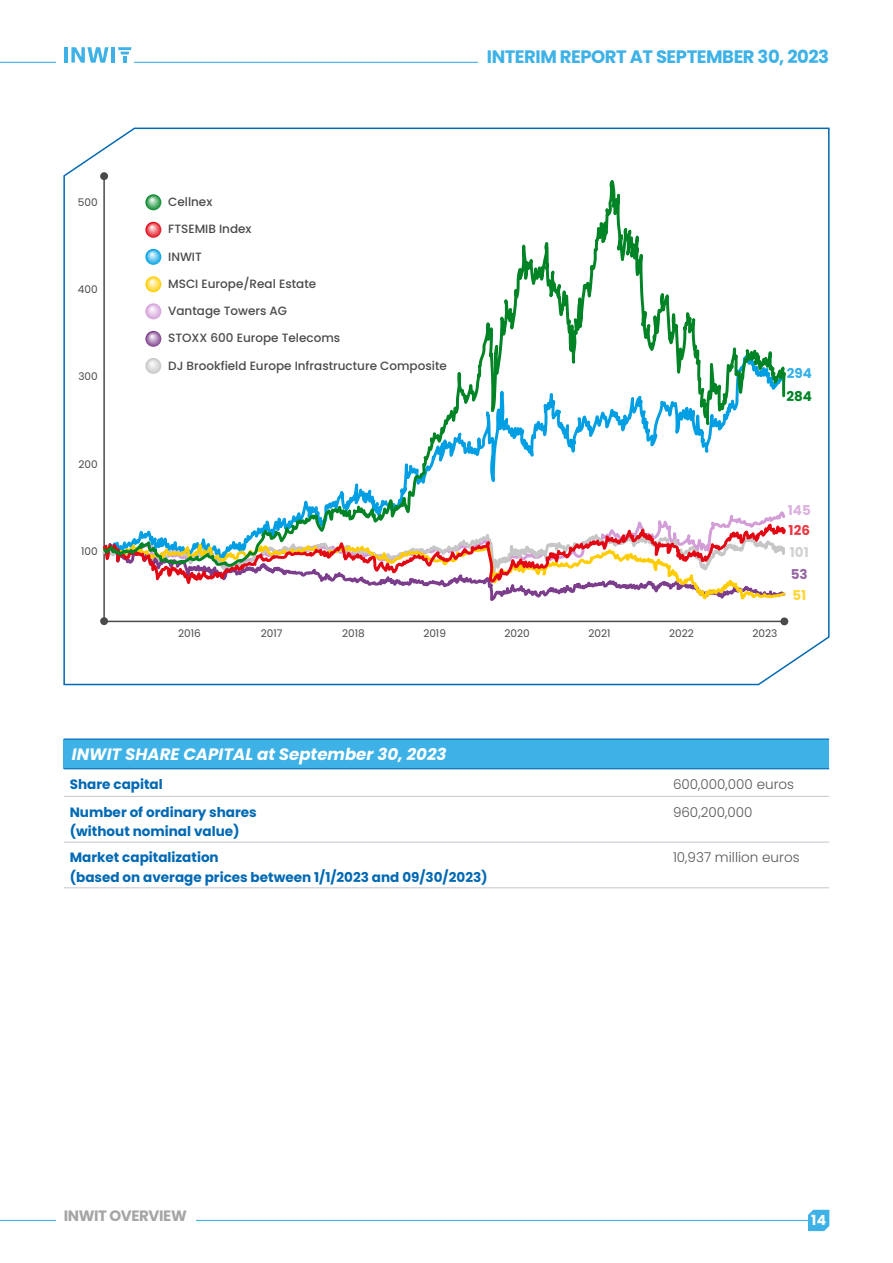
<style>
.page{position:relative;width:893px;height:1263px;background:#fff}
.page>*{position:absolute;margin:0;border:0;box-sizing:border-box;transform-origin:0 0}
.t1{font:700 18px "Poppins";letter-spacing:-.025em;color:#3eb2e7}
.Testo{font:italic 700 16.5px "Poppins";color:#fff}
.t2{font:700 15px "Poppins";letter-spacing:-.025em;color:#a5a5a5}
.t3{font:700 13.95px "Poppins";color:#fff}
.Testo-2{font:700 13.5px/19.5px "Poppins";color:#0069b4}
.Testo-3{font:300 13.5px "Poppins";color:#575756}
.t4{font:700 13.5px/21px "Poppins";color:#dcb1e0;text-align:justify}
.t5{font:700 13.5px/20.1px "Poppins";color:#9665a3}
.t6{font:700 13.5px "Poppins";color:#33b2e9}
.t7{font:700 13.5px "Poppins";color:#008425}
.t8{font:500 12px "Poppins";color:#4a4a49}
.t9{font:10.5px "Poppins";color:#4a4a49}
.s1{color:#e93843}
.s2{color:#d2d2d1}
.s3{color:#ffd633}
</style>
<div class="page">
<hr style="left:177px;top:1220px;width:632px;height:1px;background:#3eb2e7">
<div style="left:64px;top:1205px;width:131px;height:16px;background:#fff"></div>
<hr style="left:0;top:1220px;width:56px;height:1px;background:#3eb2e7">
<hr style="left:64px;top:47px;width:3px;height:16px;background:#3eb2e7">
<svg style="left:71px;top:47px;width:38px;height:16px"></svg>
<hr style="left:111px;top:47px;width:4px;height:16px;background:#3eb2e7">
<svg style="left:118px;top:47px;width:14px;height:16px"></svg>
<hr style="left:134px;top:62px;width:618px;height:1px;background:#3eb2e7">
<hr style="left:0;top:62px;width:56px;height:1px;background:#3eb2e7">
<div style="left:478px;top:44px;width:351px;height:19px;background:#fff"></div>
<svg style="left:808px;top:1210px;width:21px;height:21px"></svg>
<svg style="left:63px;top:127px;width:767px;height:559px"></svg>
<div style="left:64px;top:739px;width:765px;height:30px;background:#3eb2e7"></div>
<svg style="left:64px;top:769px;width:765px;height:1px"></svg>
<hr style="left:64px;top:738px;width:603px;height:2px;background:#0069b4">
<hr style="left:667px;top:738px;width:162px;height:2px;background:#0069b4">
<hr style="left:64px;top:768px;width:603px;height:1px;background:#0069b4">
<hr style="left:667px;top:768px;width:162px;height:1px;background:#0069b4">
<hr style="left:64px;top:887px;width:603px;height:1px;background:#cfccd5">
<hr style="left:667px;top:887px;width:162px;height:1px;background:#cfccd5">
<hr style="left:64px;top:796px;width:603px;height:1px;background:#cfccd5">
<hr style="left:667px;top:796px;width:162px;height:1px;background:#cfccd5">
<hr style="left:64px;top:841px;width:603px;height:2px;background:#cfccd5">
<hr style="left:667px;top:841px;width:162px;height:2px;background:#cfccd5">
<p class="t9" style="left:78px;top:196px;width:21px">500</p>
<p class="t9" style="left:78px;top:283px;width:21px">400</p>
<p class="t9" style="left:78px;top:371px;width:21px">300</p>
<p class="t9" style="left:78px;top:458px;width:21px">200</p>
<p class="t9" style="left:81px;top:545px;width:18px">100</p>
<h1 class="t1" style="left:487px;top:46px;width:344px">INTERIM REPORT AT SEPTEMBER 30, 2023</h1>
<p class="t8" style="left:168px;top:195px;width:46px">Cellnex</p>
<p class="t8" style="left:168px;top:222px;width:85px">FTSEMIB Index</p>
<p class="t8" style="left:168px;top:249px;width:35px">INWIT</p>
<p class="t8" style="left:168px;top:276px;width:150px">MSCI Europe/Real Estate</p>
<p class="t8" style="left:168px;top:304px;width:121px">Vantage Towers AG</p>
<p class="t8" style="left:168px;top:331px;width:174px">STOXX 600 Europe Telecoms</p>
<p class="t8" style="left:168px;top:358px;width:280px">DJ Brookfield Europe Infrastructure Composite</p>
<p class="t6" style="left:787px;top:366px;width:27px">294</p>
<p class="t7" style="left:786px;top:388px;width:27px">284</p>
<p class="t4" style="left:788px;top:499px;width:24px">145<br><span class="s1">126<br></span><span class="s2">101</span></p>
<p class="t5" style="left:791px;top:565px;width:18px">53<br><span class="s3">51</span></p>
<p class="t9" style="left:178px;top:628px;width:24px">2016</p>
<p class="t9" style="left:261px;top:628px;width:23px">2017</p>
<p class="t9" style="left:342px;top:628px;width:24px">2018</p>
<p class="t9" style="left:423px;top:628px;width:24px">2019</p>
<p class="t9" style="left:505px;top:628px;width:27px">2020</p>
<p class="t9" style="left:588px;top:628px;width:24px">2021</p>
<p class="t9" style="left:669px;top:628px;width:26px">2022</p>
<p class="t9" style="left:752px;top:628px;width:26px">2023</p>
<p class="Testo" style="left:72px;top:744px;width:376px">INWIT SHARE CAPITAL at September 30, 2023</p>
<p class="Testo-2" style="left:70px;top:774px;width:94px">Share capital</p>
<p class="Testo-3" style="left:673px;top:776px;width:123px">600,000,000 euros</p>
<p class="Testo-2" style="left:70px;top:802px;width:188px">Number of ordinary shares (without nominal value)</p>
<p class="Testo-3" style="left:673px;top:804px;width:81px">960,200,000</p>
<p class="Testo-2" style="left:70px;top:848px;width:419px">Market capitalization<br>(based on average prices between 1/1/2023 and 09/30/2023)</p>
<p class="Testo-3" style="left:673px;top:850px;width:128px">10,937 million euros</p>
<p class="t2" style="left:64px;top:1207px;width:124px">INWIT OVERVIEW</p>
<p class="t3" style="left:811px;top:1212px;width:17px">14</p>
</div>
